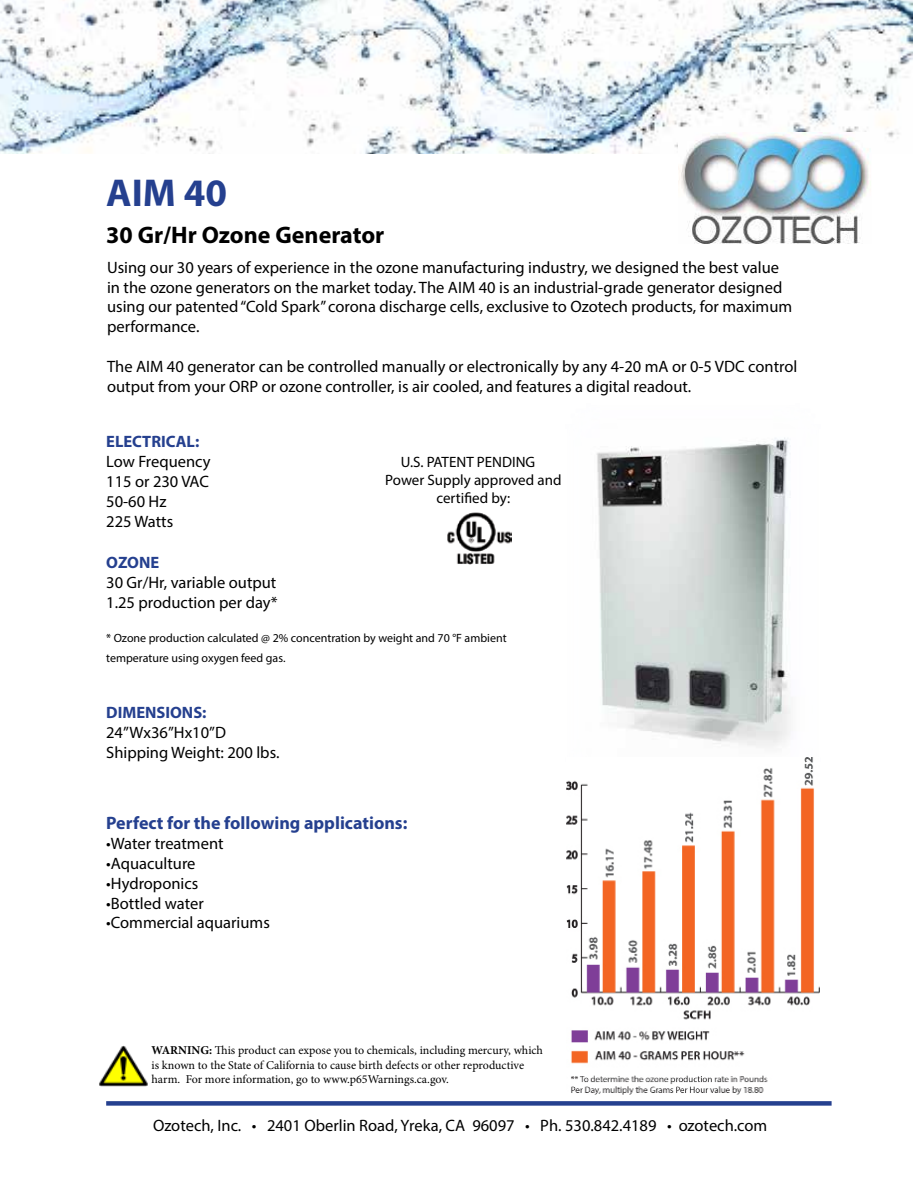
<style>
.page{position:relative;width:918px;height:1188px;background:#fff}
.page>*{position:absolute;margin:0;border:0;box-sizing:border-box;transform-origin:0 0}
.t1{font:700 39px "Myriad Pro";color:#25408f}
.t2{font:700 24px "Myriad Pro";color:#000}
.t3{font:700 18px "Myriad Pro";color:#25408f}
.t4{font:16.5px/19.8px "Myriad Pro";color:#000}
.t5{font:700 16.5px "Myriad Pro";color:#25408f}
.t6{font:15px "Myriad Pro";color:#000}
.t7{font:12px/14.4px "Minion Pro";color:#000}
.t8{font:12px/19.8px "Myriad Pro";color:#000}
.s1{font-weight:700}
</style>
<div class="page">
<img style="left:0;top:0;width:913px;height:154px">
<img style="left:679px;top:132px;width:192px;height:111px">
<div style="left:106px;top:1101px;width:726px;height:5px;background:#25408f"></div>
<img style="left:566px;top:438px;width:247px;height:346px">
<img style="left:567px;top:758px;width:253px;height:336px">
<img style="left:447px;top:513px;width:64px;height:52px">
<img style="left:99px;top:1046px;width:49px;height:40px">
<h1 class="t1" style="left:106px;top:167px;width:122px">AIM 40</h1>
<h2 class="t2" style="left:106px;top:219px;width:280px">30 Gr/Hr Ozone Generator</h2>
<p class="t4" style="left:107px;top:257px;width:687px">Using our 30 years of experience in the ozone manufacturing industry, we designed the best value in the ozone generators on the market today. The AIM 40 is an industrial-grade generator designed using our patented “Cold Spark” corona discharge cells, exclusive to Ozotech products, for maximum performance.</p>
<p class="t4" style="left:107px;top:356px;width:692px">The AIM 40 generator can be controlled manually or electronically by any 4-20 mA or 0-5 VDC control output from your ORP or ozone controller, is air cooled, and features a digital readout.</p>
<p class="t5" style="left:106px;top:431px;width:95px">ELECTRICAL:</p>
<p class="t4" style="left:106px;top:451px;width:106px">Low Frequency<br>115 or 230 VAC<br>50-60 Hz<br>225 Watts</p>
<p class="t5" style="left:106px;top:552px;width:55px">OZONE</p>
<p class="t4" style="left:106px;top:572px;width:173px">30 Gr/Hr, variable output<br>1.25 production per day*</p>
<p class="t8" style="left:106px;top:628px;width:402px">* Ozone production calculated @ 2% concentration by weight and 70 °F ambient temperature using oxygen feed gas.</p>
<p class="t6" style="left:401px;top:452px;width:136px">U.S. PATENT PENDING</p>
<p class="t6" style="left:385px;top:470px;width:178px">Power Supply approved and</p>
<p class="t6" style="left:436px;top:488px;width:75px">certified by:</p>
<p class="t5" style="left:106px;top:702px;width:102px">DIMENSIONS:</p>
<p class="t4" style="left:106px;top:722px;width:175px">24”Wx36”Hx10”D<br>Shipping Weight: 200 lbs.</p>
<p class="t3" style="left:106px;top:812px;width:303px">Perfect for the following applications:</p>
<p class="t4" style="left:106px;top:834px;width:119px">•Water treatment</p>
<p class="t4" style="left:106px;top:853px;width:91px">•Aquaculture</p>
<p class="t4" style="left:106px;top:873px;width:94px">•Hydroponics</p>
<p class="t4" style="left:106px;top:893px;width:99px">•Bottled water</p>
<p class="t4" style="left:106px;top:913px;width:165px">•Commercial aquariums</p>
<p class="t7" style="left:152px;top:1043px;width:393px"><span class="s1">WARNING:</span> This product can expose you to chemicals, including mercury, which is known to the State of California to cause birth defects or other reproductive harm. For more information, go to www.p65Warnings.ca.gov.</p>
<p class="t4" style="left:153px;top:1116px;width:616px">Ozotech, Inc. • 2401 Oberlin Road, Yreka, CA 96097 • Ph. 530.842.4189 • ozotech.com</p>
</div>
